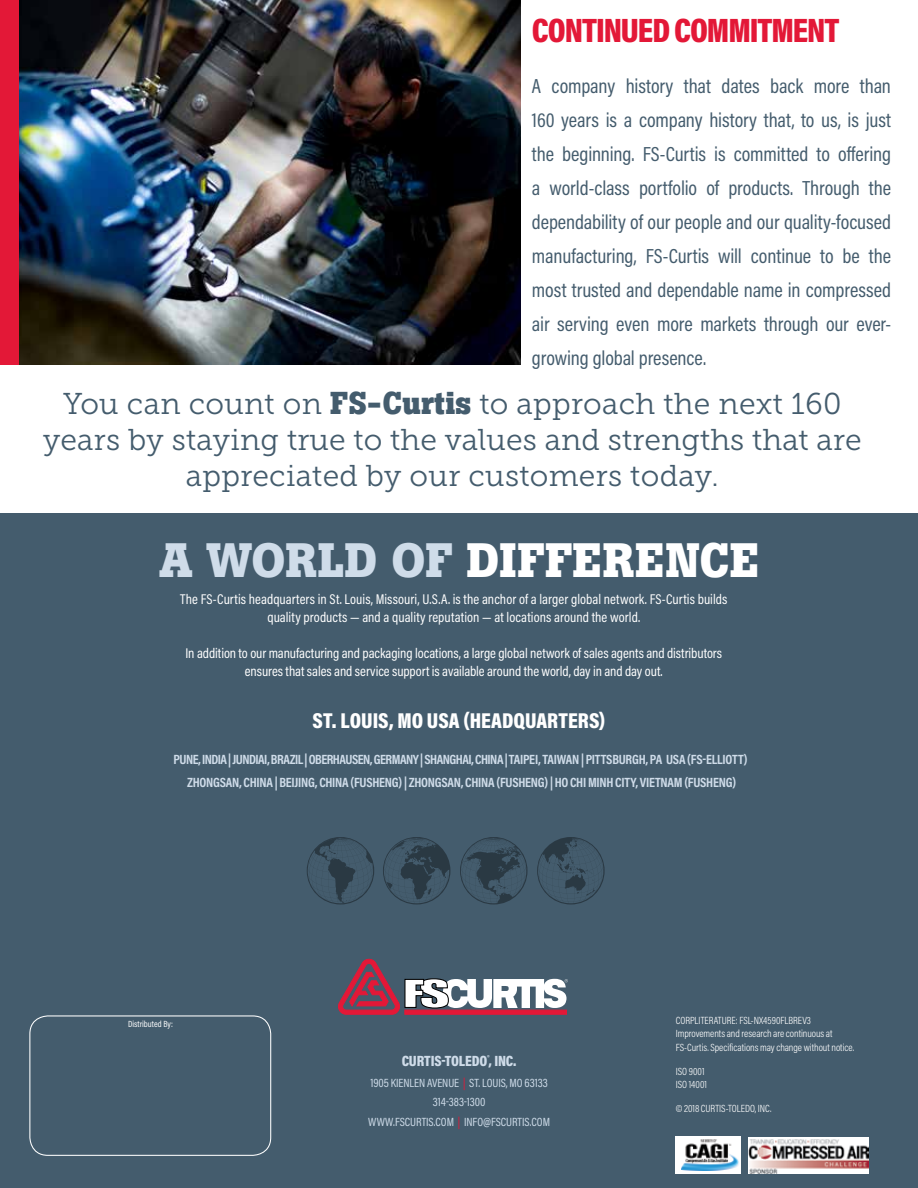
<style>
.page{position:relative;width:918px;height:1188px;background:#fff}
.page>*{position:absolute;margin:0;border:0;box-sizing:border-box;transform-origin:0 0}
.t1{font:700 48px "Boton";letter-spacing:.01em;color:#fff}
.t2{font:900 34.2px "Acumin Pro Cond";letter-spacing:-.03em;color:#e31837}
.t3{font:30px/36px "Museo Slab 300";letter-spacing:.01em;color:#445c6d;text-align:center}
.t4{font:900 21.75px "Acumin Pro Cond";color:#fff}
.t5{font:20.55px/34px "Acumin Pro Cond";letter-spacing:-.005em;color:#445c6d;text-align:justify}
.t6{font:900 15px "Acumin Pro Cond";letter-spacing:-.01em;color:#cfdce9}
.t7{font:14.25px/18px "Acumin Pro Cond";color:#fff;text-align:center}
.t8{font:700 13.5px/22.5px "Acumin Pro Cond";letter-spacing:-.02em;color:#cfdce9;text-align:center}
.t9{font:12px/19.5px "Acumin Pro Cond";letter-spacing:-.005em;color:#cfdce9;text-align:center}
.t10{font:300 10.5px/13.5px "Acumin Pro Cond";color:#fff}
.t11{font:9px "Acumin Pro Cond";color:#fff}
.s1{font-family:"Boton";font-weight:700;font-size:31.5px}
.s2{color:#cfdce9}
.s3{color:#e31837}
</style>
<div class="page">
<img style="left:18px;top:0;width:503px;height:364px">
<div style="left:0;top:513px;width:918px;height:675px;background:#445c6d"></div>
<svg style="left:338px;top:959px;width:230px;height:55px"></svg>
<div style="left:29px;top:1015px;width:242px;height:141px;border:1px solid #fff;border-radius:18px"></div>
<div style="left:676px;top:1137px;width:65px;height:37px;background:#fff"></div>
<img style="left:682px;top:1139px;width:57px;height:31px">
<svg style="left:383px;top:837px;width:67px;height:68px"></svg>
<svg style="left:460px;top:837px;width:68px;height:68px"></svg>
<svg style="left:537px;top:837px;width:68px;height:68px"></svg>
<svg style="left:307px;top:837px;width:67px;height:68px"></svg>
<div style="left:0;top:0;width:18px;height:364px;background:#e31837"></div>
<img style="left:748px;top:1137px;width:120px;height:37px">
<h2 class="t2" style="left:532px;top:8px;width:309px">CONTINUED COMMITMENT</h2>
<p class="t5" style="left:532px;top:68px;width:361px">A company history that dates back more than 160 years is a company history that, to us, is just the beginning. FS-Curtis is committed to offering a world-class portfolio of products. Through the dependability of our people and our quality-focused manufacturing, FS-Curtis will continue to be the most trusted and dependable name in compressed air serving even more markets through our ever&shy;growing global presence.</p>
<h3 class="t3" style="left:43px;top:386px;width:820px">You can count on <span class="s1">FS-Curtis</span> to approach the next 160 years by staying true to the values and strengths that are appreciated by our customers today.</h3>
<h1 class="t1" style="left:159px;top:531px;width:601px"><span class="s2">A WORLD OF</span> DIFFERENCE</h1>
<p class="t7" style="left:180px;top:590px;width:549px">The FS-Curtis headquarters in St. Louis, Missouri, U.S.A. is the anchor of a larger global network. FS-Curtis builds quality products — and a quality reputation — at locations around the world.</p>
<p class="t7" style="left:185px;top:644px;width:538px">In addition to our manufacturing and packaging locations, a large global network of sales agents and distributors ensures that sales and service support is available around the world, day in and day out.</p>
<p class="t4" style="left:313px;top:707px;width:294px">ST. LOUIS, MO USA (HEADQUARTERS)</p>
<p class="t8" style="left:174px;top:748px;width:576px">PUNE, INDIA | JUNDIAI, BRAZIL | OBERHAUSEN, GERMANY | SHANGHAI, CHINA | TAIPEI, TAIWAN | PITTSBURGH, PA USA (FS-ELLIOTT)<br>ZHONGSAN, CHINA | BEIJING, CHINA (FUSHENG) | ZHONGSAN, CHINA (FUSHENG) | HO CHI MINH CITY, VIETNAM (FUSHENG)</p>
<p class="t11" style="left:128px;top:1018px;width:46px">Distributed By:</p>
<p class="t6" style="left:402px;top:1051px;width:116px">CURTIS-TOLEDO<sup>®</sup>, INC.</p>
<p class="t9" style="left:368px;top:1073px;width:183px">1905 KIENLEN AVENUE <span class="s3">|</span> ST. LOUIS, MO 63133<br>314-383-1300<br>WWW.FSCURTIS.COM <span class="s3">|</span> INFO@FSCURTIS.COM</p>
<p class="t10" style="left:676px;top:1013px;width:180px">CORPLITERATURE: FSL-NX4590FLBREV3<br>Improvements and research are continuous at<br>FS-Curtis. Specifications may change without notice.</p>
<p class="t10" style="left:676px;top:1064px;width:33px">ISO 9001<br>ISO 14001</p>
<p class="t10" style="left:676px;top:1102px;width:97px">© 2018 CURTIS-TOLEDO, INC.</p>
</div>
